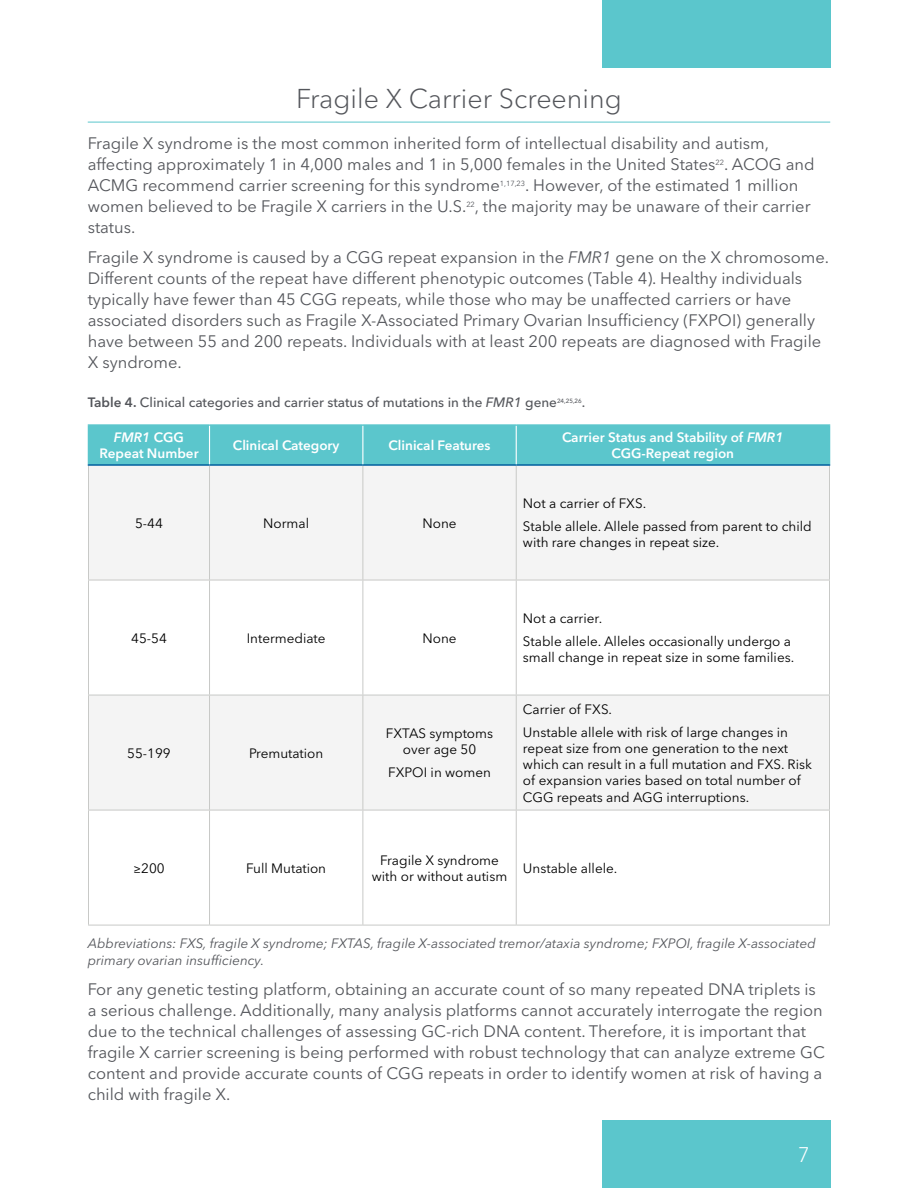
<style>
.page{position:relative;width:918px;height:1188px;background:#fff}
.page>*{position:absolute;margin:0;border:0;box-sizing:border-box;transform-origin:0 0}
.Heading_-_grey{font:300 27px "Avenir Next LT Pro";color:#54565b}
.t1{font:300 21px "Avenir Next LT Pro";color:#fff}
.Body{font:16.5px/21px "Avenir Next LT Pro";color:#54565b}
.t2{font:13.5px/16.2px "Avenir Next LT Pro";color:#000}
.Body-2{font:italic 13.5px/16.2px "Avenir Next LT Pro";color:#54565b}
.t3{font:600 13.5px/16.2px "Avenir Next LT Pro";color:#fff;text-align:center}
.Figure_legend{font:500 13.5px "Avenir Next LT Pro";color:#54565b}
.Body-3{font:7.35px "Avenir Next LT Pro";color:#54565b}
.s1{font-style:italic}
.s2{font-weight:600}
.s3{font-family:"Aileron"}
</style>
<div class="page">
<div style="left:602px;top:1120px;width:228px;height:68px;background:#5bc6cc"></div>
<div style="left:602px;top:0;width:228px;height:68px;background:#5bc6cc"></div>
<hr style="left:88px;top:122px;width:742px;height:1px;background:#5bc6cc">
<div style="left:89px;top:426px;width:740px;height:38px;background:#5bc6cc"></div>
<div style="left:89px;top:466px;width:740px;height:114px;background:#f4f4f4"></div>
<svg style="left:89px;top:581px;width:740px;height:344px"></svg>
<hr style="left:88px;top:426px;width:1px;height:38px;background:#5bc6cc">
<hr style="left:88px;top:424px;width:122px;height:2px;background:#5bc6cc">
<hr style="left:210px;top:424px;width:153px;height:2px;background:#5bc6cc">
<hr style="left:363px;top:424px;width:153px;height:2px;background:#5bc6cc">
<hr style="left:516px;top:424px;width:314px;height:2px;background:#5bc6cc">
<hr style="left:829px;top:426px;width:1px;height:38px;background:#5bc6cc">
<hr style="left:88px;top:466px;width:1px;height:114px;background:#c8c9c7">
<hr style="left:209px;top:466px;width:1px;height:114px;background:#c8c9c7">
<hr style="left:363px;top:466px;width:1px;height:114px;background:#c8c9c7">
<hr style="left:516px;top:466px;width:1px;height:114px;background:#c8c9c7">
<hr style="left:829px;top:466px;width:1px;height:114px;background:#c8c9c7">
<hr style="left:88px;top:580px;width:122px;height:1px;background:#c8c9c7">
<hr style="left:88px;top:580px;width:1px;height:115px;background:#c8c9c7">
<hr style="left:210px;top:580px;width:153px;height:1px;background:#c8c9c7">
<hr style="left:209px;top:580px;width:1px;height:115px;background:#c8c9c7">
<hr style="left:363px;top:580px;width:153px;height:1px;background:#c8c9c7">
<hr style="left:363px;top:580px;width:1px;height:115px;background:#c8c9c7">
<hr style="left:516px;top:580px;width:314px;height:1px;background:#c8c9c7">
<hr style="left:516px;top:580px;width:1px;height:115px;background:#c8c9c7">
<hr style="left:829px;top:580px;width:1px;height:115px;background:#c8c9c7">
<hr style="left:88px;top:695px;width:122px;height:1px;background:#c8c9c7">
<hr style="left:88px;top:695px;width:1px;height:115px;background:#c8c9c7">
<hr style="left:210px;top:695px;width:153px;height:1px;background:#c8c9c7">
<hr style="left:209px;top:695px;width:1px;height:115px;background:#c8c9c7">
<hr style="left:363px;top:695px;width:153px;height:1px;background:#c8c9c7">
<hr style="left:363px;top:695px;width:1px;height:115px;background:#c8c9c7">
<hr style="left:516px;top:695px;width:314px;height:1px;background:#c8c9c7">
<hr style="left:516px;top:695px;width:1px;height:115px;background:#c8c9c7">
<hr style="left:829px;top:695px;width:1px;height:115px;background:#c8c9c7">
<hr style="left:88px;top:810px;width:122px;height:1px;background:#c8c9c7">
<hr style="left:88px;top:810px;width:1px;height:115px;background:#c8c9c7">
<hr style="left:210px;top:810px;width:153px;height:1px;background:#c8c9c7">
<hr style="left:209px;top:810px;width:1px;height:115px;background:#c8c9c7">
<hr style="left:363px;top:810px;width:153px;height:1px;background:#c8c9c7">
<hr style="left:363px;top:810px;width:1px;height:115px;background:#c8c9c7">
<hr style="left:516px;top:810px;width:314px;height:1px;background:#c8c9c7">
<hr style="left:516px;top:810px;width:1px;height:115px;background:#c8c9c7">
<hr style="left:829px;top:810px;width:1px;height:115px;background:#c8c9c7">
<hr style="left:88px;top:925px;width:122px;height:1px;background:#c8c9c7">
<hr style="left:210px;top:925px;width:153px;height:1px;background:#c8c9c7">
<hr style="left:363px;top:925px;width:153px;height:1px;background:#c8c9c7">
<hr style="left:516px;top:925px;width:314px;height:1px;background:#c8c9c7">
<hr style="left:88px;top:464px;width:122px;height:2px;background:#005f9e">
<hr style="left:210px;top:464px;width:153px;height:2px;background:#005f9e">
<hr style="left:363px;top:464px;width:153px;height:2px;background:#005f9e">
<hr style="left:516px;top:464px;width:314px;height:2px;background:#005f9e">
<hr style="left:209px;top:426px;width:1px;height:38px;background:#fff">
<hr style="left:362px;top:426px;width:1px;height:38px;background:#fff">
<hr style="left:516px;top:426px;width:1px;height:38px;background:#fff">
<p class="Heading_-_grey" style="left:296px;top:83px;width:327px">Fragile X Carrier Screening</p>
<p class="Body" style="left:88px;top:133px;width:683px">Fragile X syndrome is the most common inherited form of intellectual disability and autism, affecting approximately 1 in 4,000 males and 1 in 5,000 females in the United States</p>
<p class="Body-3" style="left:716px;top:158px;width:10px">22</p>
<p class="Body" style="left:724px;top:154px;width:92px">. ACOG and</p>
<p class="Body" style="left:88px;top:175px;width:414px">ACMG recommend carrier screening for this syndrome</p>
<p class="Body-3" style="left:500px;top:179px;width:27px">1,17,23</p>
<p class="Body" style="left:525px;top:175px;width:275px">. However, of the estimated 1 million</p>
<p class="Body" style="left:88px;top:196px;width:380px">women believed to be Fragile X carriers in the U.S.</p>
<p class="Body-3" style="left:466px;top:200px;width:10px">22</p>
<p class="Body" style="left:475px;top:196px;width:337px">, the majority may be unaware of their carrier</p>
<p class="Body" style="left:88px;top:217px;width:49px">status.</p>
<p class="Body" style="left:88px;top:247px;width:743px">Fragile X syndrome is caused by a CGG repeat expansion in the <span class="s1">FMR1</span> gene on the X chromosome.<br>Different counts of the repeat have different phenotypic outcomes (Table 4). Healthy individuals typically have fewer than 45 CGG repeats, while those who may be unaffected carriers or have associated disorders such as Fragile X-Associated Primary Ovarian Insufficiency (FXPOI) generally have between 55 and 200 repeats. Individuals with at least 200 repeats are diagnosed with Fragile X syndrome.</p>
<p class="Figure_legend" style="left:88px;top:394px;width:499px"><span class="s2">Table 4.</span> Clinical categories and carrier status of mutations in the <span class="s1">FMR1</span> gene<sup>24,25,26</sup>.</p>
<p class="t3" style="left:99px;top:429px;width:101px"><span class="s1">FMR1</span> CGG<br>Repeat Number</p>
<p class="t3" style="left:233px;top:437px;width:108px">Clinical Category</p>
<p class="t3" style="left:389px;top:437px;width:104px">Clinical Features</p>
<p class="t3" style="left:562px;top:429px;width:223px">Carrier Status and Stability of <span class="s1">FMR1<br></span>CGG-Repeat region</p>
<p class="t2" style="left:135px;top:515px;width:29px">5-44</p>
<p class="t2" style="left:263px;top:515px;width:47px">Normal</p>
<p class="t2" style="left:422px;top:515px;width:36px">None</p>
<p class="t2" style="left:131px;top:630px;width:37px">45-54</p>
<p class="t2" style="left:247px;top:630px;width:80px">Intermediate</p>
<p class="t2" style="left:422px;top:630px;width:36px">None</p>
<p class="t2" style="left:127px;top:745px;width:45px">55-199</p>
<p class="t2" style="left:249px;top:745px;width:76px">Premutation</p>
<p class="t2" style="left:386px;top:725px;width:109px;text-align:center">FXTAS symptoms over age 50</p>
<p class="t2" style="left:388px;top:764px;width:104px">FXPOI in women</p>
<p class="t2" style="left:523px;top:495px;width:125px">Not a carrier of FXS.</p>
<p class="t2" style="left:523px;top:518px;width:290px">Stable allele. Allele passed from parent to child with rare changes in repeat size.</p>
<p class="t2" style="left:523px;top:610px;width:81px">Not a carrier.</p>
<p class="t2" style="left:523px;top:633px;width:273px">Stable allele. Alleles occasionally undergo a small change in repeat size in some families.</p>
<p class="t2" style="left:523px;top:701px;width:91px">Carrier of FXS.</p>
<p class="t2" style="left:523px;top:724px;width:290px">Unstable allele with risk of large changes in repeat size from one generation to the next which can result in a full mutation and FXS. Risk of expansion varies based on total number of CGG repeats and AGG interruptions.</p>
<p class="t2" style="left:133px;top:860px;width:33px"><span class="s3">≥</span>200</p>
<p class="t2" style="left:246px;top:860px;width:81px">Full Mutation</p>
<p class="t2" style="left:372px;top:852px;width:137px;text-align:center">Fragile X syndrome with or without autism</p>
<p class="t2" style="left:523px;top:860px;width:96px">Unstable allele.</p>
<p class="Body-2" style="left:88px;top:936px;width:729px">Abbreviations: FXS, fragile X syndrome; FXTAS, fragile X-associated tremor/ataxia syndrome; FXPOI, fragile X-associated primary ovarian insufficiency.</p>
<p class="Body" style="left:88px;top:978px;width:739px">For any genetic testing platform, obtaining an accurate count of so many repeated DNA triplets is a serious challenge. Additionally, many analysis platforms cannot accurately interrogate the region due to the technical challenges of assessing GC-rich DNA content. Therefore, it is important that fragile X carrier screening is being performed with robust technology that can analyze extreme GC content and provide accurate counts of CGG repeats in order to identify women at risk of having a child with fragile X.</p>
<p class="t1" style="left:798px;top:1142px;width:14px">7</p>
</div>
